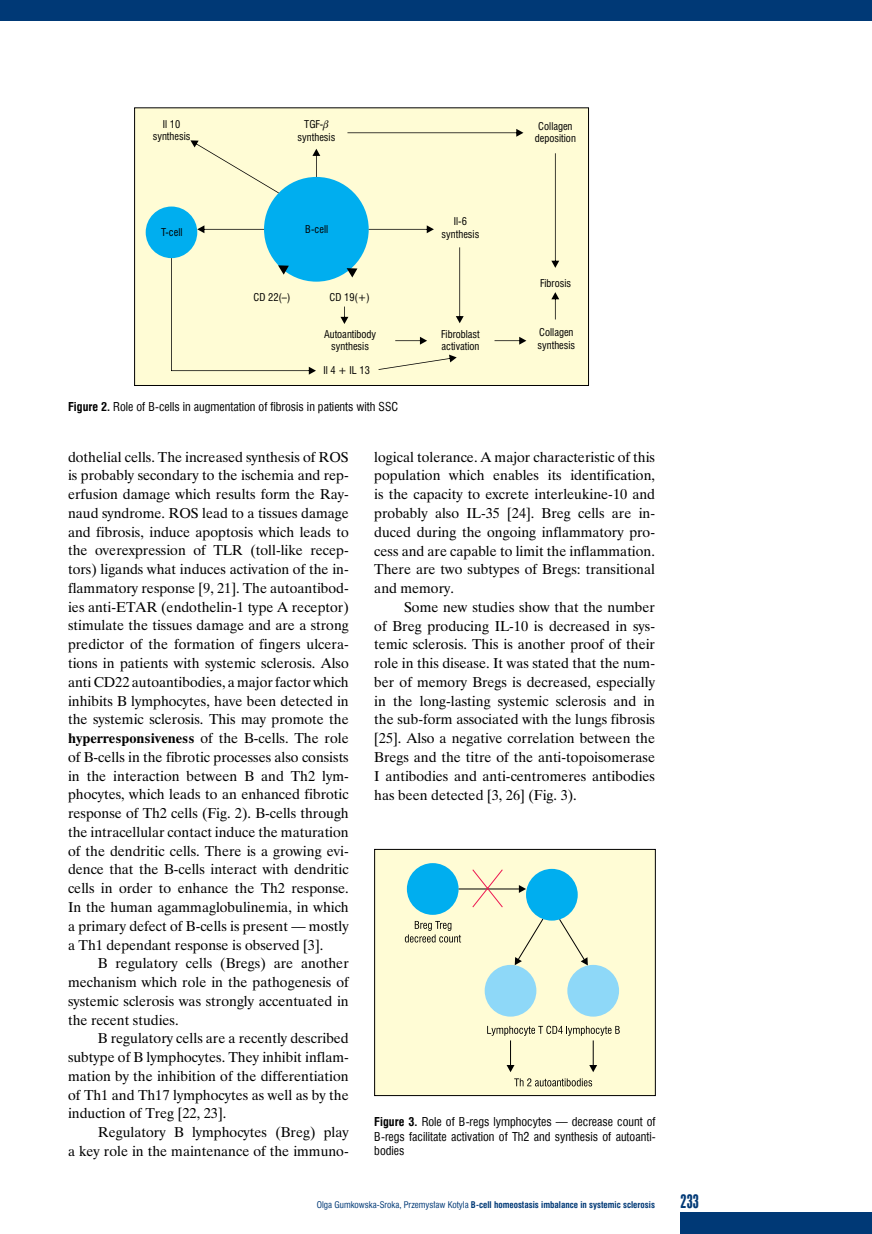
<style>
.page{position:relative;width:872px;height:1234px;background:#fff}
.page>*{position:absolute;margin:0;border:0;box-sizing:border-box;transform-origin:0 0}
.t1{font:18px "Swis 924 EU";color:#003976}
.t2{font:14.25px/18.8px "Time Ibis EE";color:#000;text-align:justify}
.t3{font:12px/14.7px "Swis 721 Cn EU";color:#000;text-align:justify}
.t4{font:10.5px/12.6px "Swis 721 Cn EU";color:#000;text-align:center}
.t5{font:700 9px "Swis 721 Cn EU";color:#003976}
.s1{font-weight:700}
.s2{font-weight:400}
</style>
<div class="page">
<div style="left:680px;top:1212px;width:192px;height:21px;background:#003976"></div>
<div style="left:0;top:0;width:872px;height:21px;background:#003976"></div>
<div style="left:135px;top:108px;width:453px;height:277px;background:#fffcd5"></div>
<div style="left:134px;top:107px;width:455px;height:279px;border:1px solid #000"></div>
<div style="left:264px;top:177px;width:105px;height:104px;background:#00aeef;border-radius:50%"></div>
<div style="left:146px;top:206px;width:51px;height:52px;background:#00aeef;border-radius:50%"></div>
<svg style="left:346px;top:268px;width:11px;height:9px"></svg>
<svg style="left:190px;top:140px;width:89px;height:53px"></svg>
<svg style="left:312px;top:149px;width:8px;height:28px"></svg>
<svg style="left:197px;top:225px;width:67px;height:8px"></svg>
<svg style="left:347px;top:129px;width:176px;height:8px"></svg>
<svg style="left:369px;top:225px;width:65px;height:8px"></svg>
<svg style="left:456px;top:247px;width:7px;height:76px"></svg>
<svg style="left:340px;top:306px;width:8px;height:18px"></svg>
<svg style="left:395px;top:337px;width:32px;height:7px"></svg>
<svg style="left:494px;top:337px;width:32px;height:7px"></svg>
<svg style="left:551px;top:292px;width:8px;height:27px"></svg>
<svg style="left:551px;top:153px;width:8px;height:115px"></svg>
<svg style="left:171px;top:258px;width:145px;height:116px"></svg>
<svg style="left:378px;top:354px;width:79px;height:16px"></svg>
<div style="left:374px;top:849px;width:281px;height:246px;background:#fffcd5"></div>
<div style="left:374px;top:848px;width:281px;height:247px;border:1px solid #000"></div>
<svg style="left:405px;top:921px;width:56px;height:21px"></svg>
<svg style="left:514px;top:1078px;width:78px;height:8px"></svg>
<div style="left:407px;top:862px;width:51px;height:52px;background:#00aeef;border-radius:50%"></div>
<div style="left:526px;top:868px;width:52px;height:52px;background:#00aeef;border-radius:50%"></div>
<div style="left:484px;top:964px;width:52px;height:52px;background:#8ed8f8;border-radius:50%"></div>
<div style="left:567px;top:964px;width:52px;height:52px;background:#8ed8f8;border-radius:50%"></div>
<svg style="left:558px;top:918px;width:30px;height:47px"></svg>
<svg style="left:515px;top:917px;width:29px;height:48px"></svg>
<svg style="left:487px;top:1025px;width:132px;height:46px"></svg>
<hr style="left:458px;top:888px;width:61px;height:1px;background:#000">
<svg style="left:519px;top:885px;width:7px;height:7px"></svg>
<svg style="left:472px;top:869px;width:31px;height:38px"></svg>
<p class="t4" style="left:153px;top:117px;width:39px">Il 10 synthesis</p>
<p class="t4" style="left:298px;top:117px;width:39px;line-height:13.2px">TGF&shy;synthesis</p>
<p class="t4" style="left:535px;top:119px;width:43px">Collagen deposition</p>
<p class="t4" style="left:161px;top:226px;width:23px">T-cell</p>
<p class="t4" style="left:305px;top:223px;width:24px">B-cell</p>
<p class="t4" style="left:253px;top:291px;width:38px">CD 22(–)</p>
<p class="t4" style="left:329px;top:290px;width:42px">CD 19(+)</p>
<p class="t4" style="left:324px;top:327px;width:54px">Autoantibody synthesis</p>
<p class="t4" style="left:323px;top:363px;width:48px">Il 4 + IL 13</p>
<p class="t3" style="left:68px;top:399px;width:332px"><span class="s1">Figure 2.</span> Role of B-cells in augmentation of fibrosis in patients with SSC</p>
<p class="t4" style="left:441px;top:215px;width:39px">Il-6 synthesis</p>
<p class="t4" style="left:441px;top:327px;width:40px;text-align:left">Fibroblast activation</p>
<p class="t4" style="left:540px;top:277px;width:33px">Fibrosis</p>
<p class="t4" style="left:537px;top:326px;width:39px;text-align:left">Collagen synthesis</p>
<p class="t2" style="left:68px;top:447px;width:282px">dothelial cells. The increased synthesis of ROS is probably secondary to the ischemia and rep&shy;erfusion damage which results form the Ray&shy;naud syndrome. ROS lead to a tissues damage and fibrosis, induce apoptosis which leads to the overexpression of TLR (toll-like recep&shy;tors) ligands what induces activation of the in&shy;flammatory response [9, 21]. The autoantibod&shy;ies anti-ETAR (endothelin-1 type A receptor) stimulate the tissues damage and are a strong predictor of the formation of fingers ulcera&shy;tions in patients with systemic sclerosis. Also anti CD22 autoantibodies, a major factor which inhibits B lymphocytes, have been detected in the systemic sclerosis. This may promote the <span class="s1">hyperresponsiveness</span> of the B-cells. The role of B-cells in the fibrotic processes also consists in the interaction between B and Th2 lym&shy;phocytes, which leads to an enhanced fibrotic response of Th2 cells (Fig. 2). B-cells through the intracellular contact induce the maturation of the dendritic cells. There is a growing evi&shy;dence that the B-cells interact with dendritic cells in order to enhance the Th2 response.<br>In the human agammaglobulinemia, in which a primary defect of B-cells is present — mostly a Th1 dependant response is observed [3].</p>
<p class="t2" style="left:68px;top:953px;width:282px;text-indent:30px">B regulatory cells (Bregs) are another mechanism which role in the pathogenesis of systemic sclerosis was strongly accentuated in the recent studies.</p>
<p class="t2" style="left:68px;top:1028px;width:282px;text-indent:30px">B regulatory cells are a recently described subtype of B lymphocytes. They inhibit inflam&shy;mation by the inhibition of the differentiation of Th1 and Th17 lymphocytes as well as by the induction of Treg [22, 23].</p>
<p class="t2" style="left:68px;top:1122px;width:282px;text-align:right">Regulatory B lymphocytes (Breg) play<br>a key role in the maintenance of the immuno-</p>
<p class="t2" style="left:374px;top:447px;width:282px">logical tolerance. A major characteristic of this population which enables its identification, is the capacity to excrete interleukine-10 and probably also IL-35 [24]. Breg cells are in&shy;duced during the ongoing inflammatory pro&shy;cess and are capable to limit the inflammation.<br>There are two subtypes of Bregs: transitional and memory.</p>
<p class="t2" style="left:374px;top:597px;width:282px;text-indent:30px">Some new studies show that the number of Breg producing IL-10 is decreased in sys&shy;temic sclerosis. This is another proof of their role in this disease. It was stated that the num&shy;ber of memory Bregs is decreased, especially in the long-lasting systemic sclerosis and in the sub-form associated with the lungs fibrosis [25]. Also a negative correlation between the Bregs and the titre of the anti-topoisomerase I antibodies and anti-centromeres antibodies has been detected [3, 26] (Fig. 3).</p>
<p class="t3" style="left:374px;top:1113px;width:283px"><span class="s1">Figure 3.</span> Role of B-regs lymphocytes — decrease count of B-regs facilitate activation of Th2 and synthesis of autoanti&shy;bodies</p>
<p class="t5" style="left:317px;top:1198px;width:340px"><span class="s2">Olga Gumkowska-Sroka, Przemysław Kotyla</span> B-cell homeostasis imbalance in systemic sclerosis</p>
<p class="t1" style="left:680px;top:1189px;width:20px">233</p>
</div>
